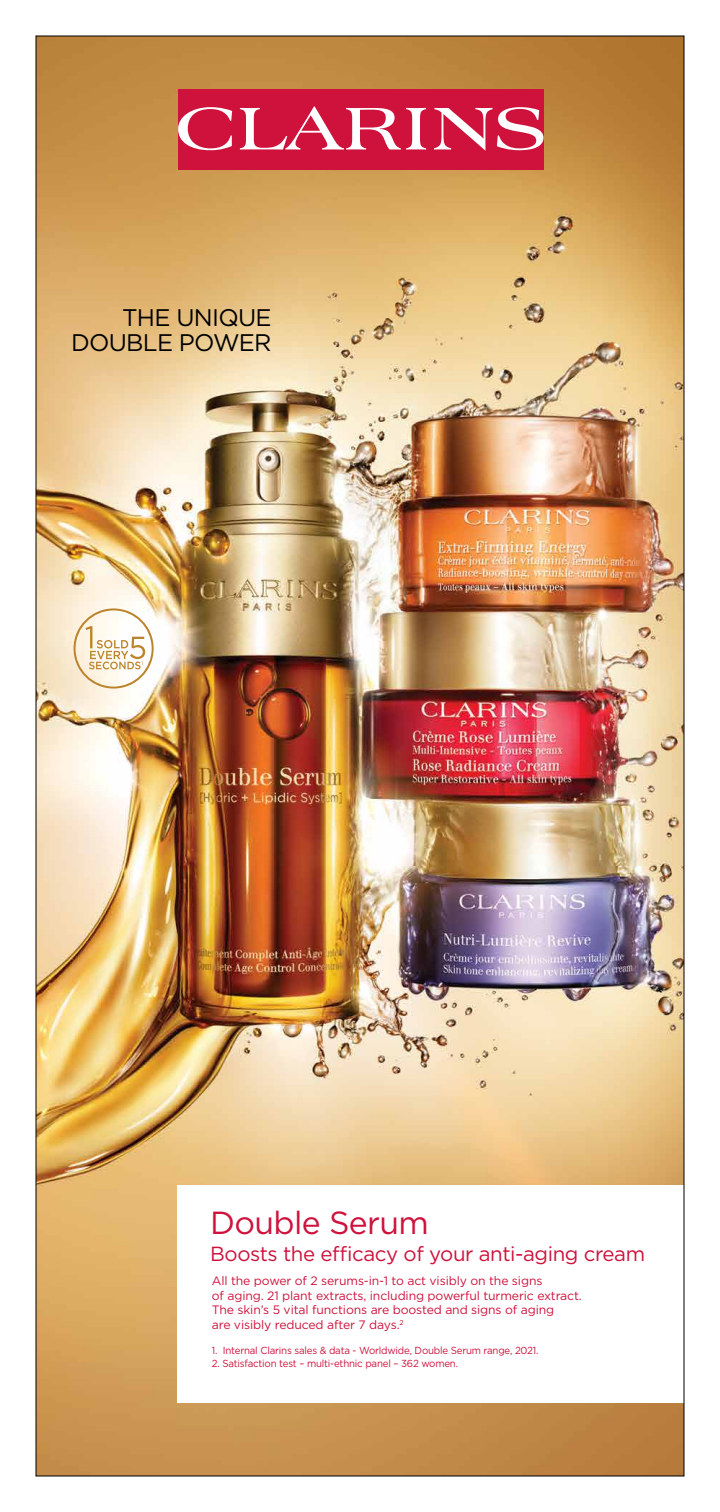
<style>
.page{position:relative;width:720px;height:1512px;background:#fff}
.page>*{position:absolute;margin:0;border:0;box-sizing:border-box;transform-origin:0 0}
.t1{font:32px "Gotham";letter-spacing:-.02em;color:#ce123c}
.t2{font:24px/24.7px "Gotham";letter-spacing:-.03em;color:#000;text-align:right}
.t3{font:20.5px "Gotham";letter-spacing:-.02em;color:#ce123c}
.t4{font:12.2px/14.6px "Gotham";letter-spacing:-.01em;color:#ce123c}
.t5{font:10.2px "Gotham";letter-spacing:-.02em;color:#ce123c;scale:.95 1}
</style>
<div class="page">
<img style="left:38px;top:38px;width:644px;height:1436px">
<div style="left:178px;top:89px;width:365px;height:80px;background:#ce123c"></div>
<svg style="left:178px;top:107px;width:54px;height:43px"></svg>
<svg style="left:434px;top:107px;width:109px;height:44px"></svg>
<svg style="left:240px;top:106px;width:186px;height:44px"></svg>
<div style="left:177px;top:1186px;width:507px;height:217px;background:#fff"></div>
<svg style="left:74px;top:608px;width:80px;height:81px"></svg>
<h2 class="t2" style="left:71px;top:305px;width:202px">THE UNIQUE<br>DOUBLE POWER</h2>
<h1 class="t1" style="left:210px;top:1203px;width:220px">Double Serum</h1>
<h3 class="t3" style="left:210px;top:1241px;width:436px">Boosts the efficacy of your anti-aging cream</h3>
<p class="t4" style="left:212px;top:1273px;width:371px">All the power of 2 serums-in-1 to act visibly on the signs<br>of aging. 21 plant extracts, including powerful turmeric extract.<br>The skin’s 5 vital functions are boosted and signs of aging<br>are visibly reduced after 7 days.<sup>2</sup></p>
<p class="t5" style="left:212px;top:1344px;width:345px">1. Internal Clarins sales &amp; data - Worldwide, Double Serum range, 2021.</p>
<p class="t5" style="left:212px;top:1356px;width:261px">2. Satisfaction test – multi-ethnic panel – 362 women.</p>
</div>
